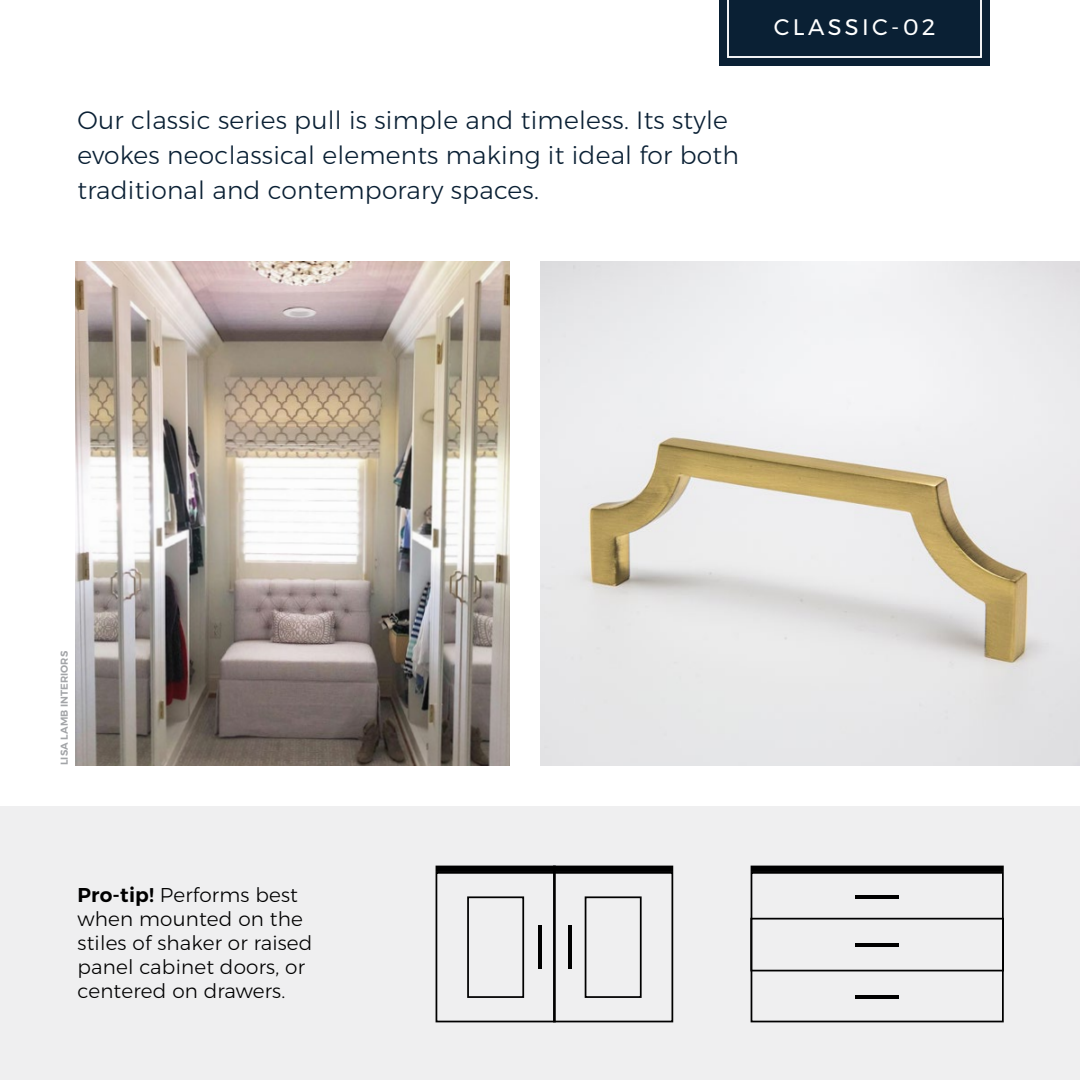
<style>
.page{position:relative;width:1080px;height:1080px;background:#fff}
.page>*{position:absolute;margin:0;border:0;box-sizing:border-box;transform-origin:0 0}
.t1{font:300 25px/35px "Montserrat";letter-spacing:.01em;color:#0a2034}
.t2{font:22.5px "Montserrat";letter-spacing:.15em;color:#fff}
.t3{font:300 20px/24px "Montserrat";letter-spacing:.01em;color:#000}
.t4{font:600 10px "Montserrat";letter-spacing:.01em;color:#a3a5a8}
.s1{font-weight:600}
</style>
<div class="page">
<div style="left:0;top:806px;width:1080px;height:274px;background:#efeff0"></div>
<div style="left:436px;top:872px;width:120px;height:150px;border:2px solid #000"></div>
<div style="left:467px;top:896px;width:57px;height:102px;border:2px solid #000"></div>
<div style="left:553px;top:872px;width:120px;height:150px;border:2px solid #000"></div>
<div style="left:585px;top:896px;width:57px;height:102px;border:2px solid #000"></div>
<div style="left:751px;top:872px;width:253px;height:150px;border:2px solid #000"></div>
<div style="left:750px;top:918px;width:254px;height:53px;border:2px solid #000"></div>
<div style="left:436px;top:866px;width:120px;height:6px;border:2px solid #000"></div>
<div style="left:553px;top:866px;width:120px;height:6px;border:2px solid #000"></div>
<div style="left:751px;top:866px;width:253px;height:6px;border:2px solid #000"></div>
<img style="left:540px;top:261px;width:540px;height:504px">
<img style="left:76px;top:261px;width:434px;height:504px">
<div style="left:719px;top:0;width:271px;height:66px;background:#0a2034"></div>
<svg style="left:727px;top:0;width:255px;height:58px"></svg>
<hr style="left:538px;top:926px;width:4px;height:43px;background:#000">
<hr style="left:568px;top:926px;width:4px;height:43px;background:#000">
<hr style="left:856px;top:895px;width:43px;height:4px;background:#000">
<hr style="left:856px;top:943px;width:43px;height:3px;background:#000">
<hr style="left:856px;top:995px;width:43px;height:4px;background:#000">
<p class="t1" style="left:78px;top:102px;width:663px">Our classic series pull is simple and timeless. Its style evokes neoclassical elements making it ideal for both traditional and contemporary spaces.</p>
<p class="t2" style="left:774px;top:10px;width:163px">CLASSIC-02</p>
<p class="t4" style="left:56px;top:765px;width:116px;rotate:-90deg">LISA LAMB INTERIORS</p>
<p class="t3" style="left:78px;top:883px;width:237px"><span class="s1">Pro-tip!</span> Performs best when mounted on the stiles of shaker or raised panel cabinet doors, or centered on drawers.</p>
</div>
